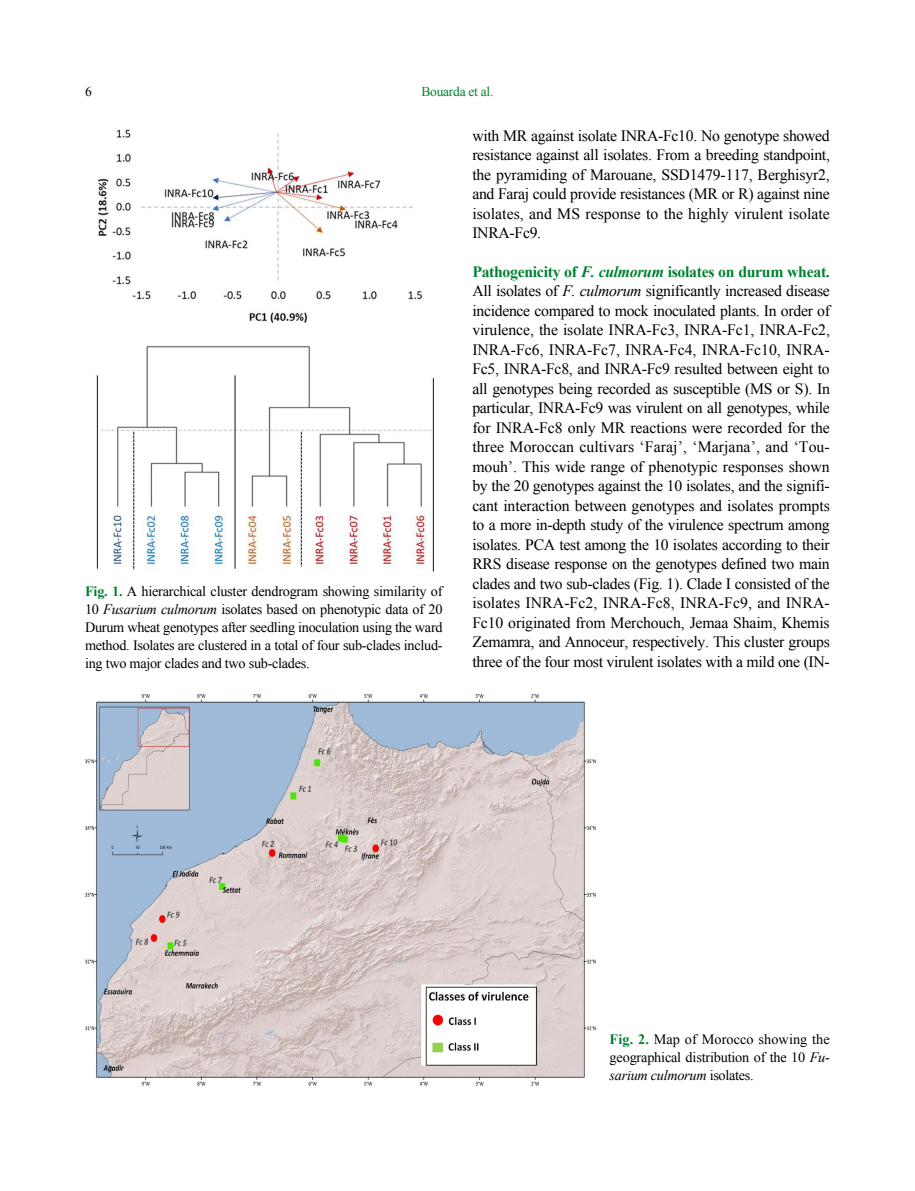
<style>
.page{position:relative;width:915px;height:1191px;background:#fff}
.page>*{position:absolute;margin:0;border:0;box-sizing:border-box;transform-origin:0 0}
.t1{font:15.75px/19.5px "Times New Roman";letter-spacing:-.02em;color:#000;text-align:justify}
.t2{font:14.25px/18px "Times New Roman";letter-spacing:-.015em;color:#000;text-align:justify}
.t3{font:13.5px "Times New Roman";letter-spacing:-.02em;color:#008130}
.t4{font:13.5px "Times New Roman";color:#000}
.s1{font-weight:700;color:#008130}
.s2{font-weight:700;font-style:italic;color:#008130}
.s3{font-style:italic}
</style>
<div class="page">
<img style="left:96px;top:129px;width:337px;height:442px">
<img style="left:85px;top:694px;width:510px;height:392px">
<p class="t4" style="left:85px;top:83px;width:8px">6</p>
<p class="t3" style="left:421px;top:83px;width:73px">Bouarda et al.</p>
<p class="t1" style="left:472px;top:125px;width:359px">with MR against isolate INRA-Fc10. No genotype showed resistance against all isolates. From a breeding standpoint, the pyramiding of Marouane, SSD1479-117, Berghisyr2, and Faraj could provide resistances (MR or R) against nine isolates, and MS response to the highly virulent isolate INRA-Fc9.</p>
<p class="t1" style="left:472px;top:262px;width:359px"><span class="s1">Pathogenicity of</span> <span class="s2">F. culmorum</span> <span class="s1">isolates on durum wheat.<br></span>All isolates of <span class="s3">F. culmorum</span> significantly increased disease incidence compared to mock inoculated plants. In order of virulence, the isolate INRA-Fc3, INRA-Fc1, INRA-Fc2, INRA-Fc6, INRA-Fc7, INRA-Fc4, INRA-Fc10, INRA-Fc5, INRA-Fc8, and INRA-Fc9 resulted between eight to all genotypes being recorded as susceptible (MS or S). In particular, INRA-Fc9 was virulent on all genotypes, while for INRA-Fc8 only MR reactions were recorded for the three Moroccan cultivars ‘Faraj’, ‘Marjana’, and ‘Tou&shy;mouh’. This wide range of phenotypic responses shown by the 20 genotypes against the 10 isolates, and the signifi&shy;cant interaction between genotypes and isolates prompts to a more in-depth study of the virulence spectrum among isolates. PCA test among the 10 isolates according to their RRS disease response on the genotypes defined two main clades and two sub-clades (Fig. 1). Clade I consisted of the isolates INRA-Fc2, INRA-Fc8, INRA-Fc9, and INRA-Fc10 originated from Merchouch, Jemaa Shaim, Khemis Zemamra, and Annoceur, respectively. This cluster groups three of the four most virulent isolates with a mild one (IN-</p>
<p class="t2" style="left:85px;top:581px;width:359px"><span class="s1">Fig. 1.</span> A hierarchical cluster dendrogram showing similarity of 10 <span class="s3">Fusarium culmorum</span> isolates based on phenotypic data of 20<br>Durum wheat genotypes after seedling inoculation using the ward method. Isolates are clustered in a total of four sub-clades includ&shy;ing two major clades and two sub-clades.</p>
<p class="t2" style="left:609px;top:1030px;width:222px"><span class="s1">Fig. 2.</span> Map of Morocco showing the geographical distribution of the 10 <span class="s3">Fu&shy;sarium culmorum</span> isolates.</p>
</div>
